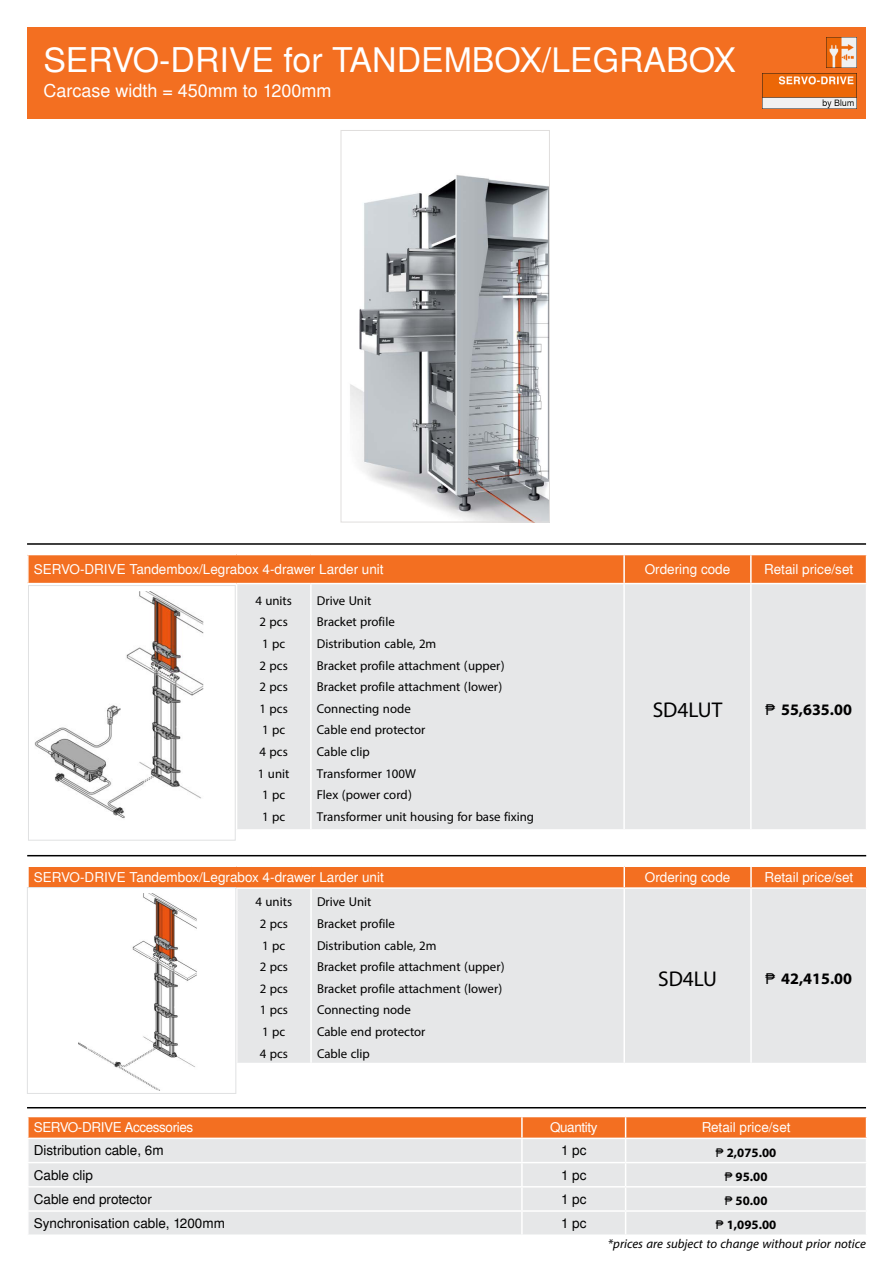
<style>
.page{position:relative;width:893px;height:1263px;background:#fff}
.page>*{position:absolute;margin:0;border:0;box-sizing:border-box;transform-origin:0 0}
.t1{font:33.9px "Nimbus San LCY";color:#fff}
.t2{font:30px "Myriad Arabic";color:#000}
.t3{font:700 22.5px "Myriad Arabic";color:#000}
.t4{font:18px/21.6px "Myriad Arabic";color:#000}
.t5{font:italic 18px "Myriad Arabic";color:#000}
.t6{font:700 18px "Myriad Arabic";color:#000}
.t7{font:18px "Nimbus San LCY";color:#fff}
.t8{font:13.5px "Nimbus San LCY";color:#fff}
.t9{font:13.5px "Nimbus San LCY";color:#000}
.t10{font:13.5px "Nimbus San LCY";letter-spacing:-.03em;color:#fff}
.s1{font-family:"Arial";font-weight:400;font-size:15px}
.s2{font-family:"Arial";font-weight:400;font-size:12px}
</style>
<div class="page">
<div style="left:28px;top:866px;width:596px;height:22px;background:#f36f21"></div>
<div style="left:237px;top:889px;width:629px;height:174px;background:#e6e7e8"></div>
<hr style="left:27px;top:865px;width:210px;height:2px;background:#fff">
<hr style="left:27px;top:867px;width:2px;height:20px;background:#fff">
<hr style="left:237px;top:865px;width:74px;height:2px;background:#fff">
<hr style="left:311px;top:865px;width:313px;height:2px;background:#fff">
<hr style="left:623px;top:867px;width:2px;height:20px;background:#fff">
<div style="left:624px;top:866px;width:242px;height:21px;background:#f36f21"></div>
<hr style="left:27px;top:887px;width:210px;height:2px;background:#fff">
<hr style="left:237px;top:887px;width:74px;height:2px;background:#fff">
<hr style="left:311px;top:887px;width:313px;height:2px;background:#fff">
<hr style="left:310px;top:889px;width:2px;height:174px;background:#fff">
<hr style="left:623px;top:889px;width:2px;height:174px;background:#fff">
<hr style="left:750px;top:889px;width:2px;height:174px;background:#fff">
<div style="left:28px;top:554px;width:596px;height:30px;background:#f36f21"></div>
<div style="left:237px;top:584px;width:629px;height:245px;background:#e6e7e8"></div>
<hr style="left:27px;top:554px;width:210px;height:1px;background:#fff">
<hr style="left:27px;top:555px;width:2px;height:28px;background:#fff">
<hr style="left:237px;top:554px;width:74px;height:1px;background:#fff">
<hr style="left:311px;top:554px;width:313px;height:1px;background:#fff">
<hr style="left:623px;top:555px;width:2px;height:28px;background:#fff">
<svg style="left:624px;top:554px;width:243px;height:29px;background:#f3782f"></svg>
<hr style="left:27px;top:583px;width:210px;height:1px;background:#fff">
<hr style="left:237px;top:583px;width:74px;height:1px;background:#fff">
<hr style="left:311px;top:583px;width:313px;height:1px;background:#fff">
<hr style="left:310px;top:584px;width:2px;height:245px;background:#fff">
<hr style="left:623px;top:584px;width:2px;height:245px;background:#fff">
<hr style="left:750px;top:584px;width:2px;height:245px;background:#fff">
<hr style="left:27px;top:855px;width:839px;height:1px;background:#000">
<hr style="left:27px;top:543px;width:839px;height:2px;background:#000">
<hr style="left:27px;top:1107px;width:839px;height:1px;background:#000">
<div style="left:27px;top:27px;width:839px;height:91px;background:#f36f21"></div>
<img style="left:762px;top:73px;width:95px;height:36px">
<img style="left:827px;top:38px;width:30px;height:30px">
<img style="left:350px;top:175px;width:198px;height:345px">
<div style="left:341px;top:130px;width:209px;height:392px;border:1px solid #e0dedd"></div>
<img style="left:79px;top:893px;width:118px;height:197px">
<div style="left:27px;top:887px;width:209px;height:207px;border:1px solid #e0e1e2"></div>
<img style="left:34px;top:591px;width:170px;height:228px">
<div style="left:28px;top:585px;width:207px;height:255px;border:1px solid #e0e1e2"></div>
<div style="left:626px;top:1116px;width:240px;height:22px;background:#f36f21"></div>
<div style="left:626px;top:1139px;width:240px;height:95px;background:#e6e7e8"></div>
<hr style="left:626px;top:1116px;width:241px;height:1px;background:#fff">
<hr style="left:626px;top:1137px;width:241px;height:2px;background:#fff">
<hr style="left:626px;top:1162px;width:241px;height:1px;background:#fff">
<hr style="left:626px;top:1186px;width:241px;height:1px;background:#fff">
<hr style="left:626px;top:1210px;width:241px;height:2px;background:#fff">
<svg style="left:28px;top:1116px;width:598px;height:118px;background:#e9d3c7"></svg>
<h1 class="t1" style="left:43px;top:40px;width:694px">SERVO-DRIVE for TANDEMBOX/LEGRABOX</h1>
<p class="t7" style="left:43px;top:80px;width:290px">Carcase width = 450mm to 1200mm</p>
<p class="t8" style="left:34px;top:561px;width:351px">SERVO-DRIVE Tandembox/Legrabox 4-drawer Larder unit</p>
<p class="t8" style="left:645px;top:561px;width:87px">Ordering code</p>
<p class="t8" style="left:764px;top:561px;width:90px">Retail price/set</p>
<p class="t4" style="left:255px;top:590px;width:38px">4 units<br>2 pcs<br>1 pc<br>2 pcs<br>2 pcs<br>1 pcs<br>1 pc<br>4 pcs<br>1 unit<br>1 pc<br>1 pc</p>
<p class="t4" style="left:317px;top:590px;width:219px">Drive Unit<br>Bracket profile<br>Distribution cable, 2m<br>Bracket profile attachment (upper)<br>Bracket profile attachment (lower)<br>Connecting node<br>Cable end protector<br>Cable clip<br>Transformer 100W<br>Flex (power cord)<br>Transformer unit housing for base fixing</p>
<h2 class="t2" style="left:653px;top:689px;width:71px">SD4LUT</h2>
<p class="t3" style="left:765px;top:694px;width:88px"><span class="s1">₱</span> 55,635.00</p>
<p class="t8" style="left:34px;top:869px;width:351px">SERVO-DRIVE Tandembox/Legrabox 4-drawer Larder unit</p>
<p class="t8" style="left:645px;top:869px;width:87px">Ordering code</p>
<p class="t8" style="left:764px;top:869px;width:90px">Retail price/set</p>
<p class="t4" style="left:256px;top:891px;width:38px">4 units<br>2 pcs<br>1 pc<br>2 pcs<br>2 pcs<br>1 pcs<br>1 pc<br>4 pcs</p>
<p class="t4" style="left:317px;top:891px;width:189px">Drive Unit<br>Bracket profile<br>Distribution cable, 2m<br>Bracket profile attachment (upper)<br>Bracket profile attachment (lower)<br>Connecting node<br>Cable end protector<br>Cable clip</p>
<h2 class="t2" style="left:658px;top:958px;width:61px">SD4LU</h2>
<p class="t3" style="left:766px;top:963px;width:88px"><span class="s1">₱</span> 42,415.00</p>
<p class="t10" style="left:34px;top:1120px;width:161px">SERVO-DRIVE Accessories</p>
<p class="t10" style="left:550px;top:1120px;width:49px">Quantity</p>
<p class="t8" style="left:702px;top:1120px;width:90px">Retail price/set</p>
<p class="t9" style="left:34px;top:1143px;width:131px">Distribution cable, 6m</p>
<p class="t9" style="left:561px;top:1143px;width:27px">1 pc</p>
<p class="t6" style="left:716px;top:1140px;width:62px"><span class="s2">₱</span> 2,075.00</p>
<p class="t9" style="left:34px;top:1167px;width:61px">Cable clip</p>
<p class="t9" style="left:561px;top:1167px;width:27px">1 pc</p>
<p class="t6" style="left:725px;top:1164px;width:44px"><span class="s2">₱</span> 95.00</p>
<p class="t9" style="left:34px;top:1191px;width:120px">Cable end protector</p>
<p class="t9" style="left:561px;top:1191px;width:27px">1 pc</p>
<p class="t6" style="left:725px;top:1188px;width:44px"><span class="s2">₱</span> 50.00</p>
<p class="t9" style="left:34px;top:1215px;width:193px">Synchronisation cable, 1200mm</p>
<p class="t9" style="left:561px;top:1215px;width:27px">1 pc</p>
<p class="t6" style="left:716px;top:1212px;width:62px"><span class="s2">₱</span> 1,095.00</p>
<p class="t5" style="left:608px;top:1232px;width:260px">*prices are subject to change without prior notice</p>
</div>
